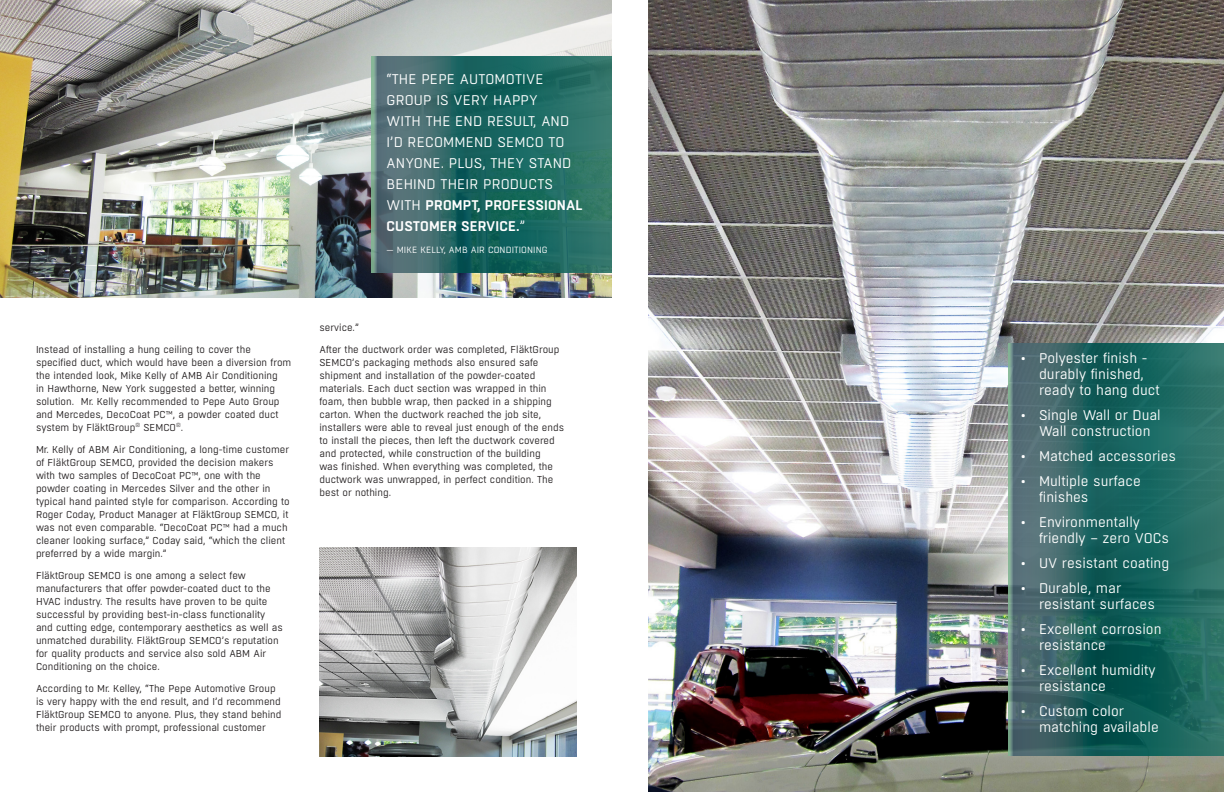
<style>
.page{position:relative;width:1224px;height:792px;background:#fff}
.page>*{position:absolute;margin:0;border:0;box-sizing:border-box;transform-origin:0 0}
.t1{font:14px/16px "Boxed";color:#fff}
.t2{font:10px/13px "Boxed";color:#231f20}
.t3{font:9px "Boxed";letter-spacing:.01em;color:#fff}
.s1{font-weight:600}
</style>
<div class="page">
<img style="left:648px;top:0;width:576px;height:792px">
<img style="left:0;top:0;width:612px;height:297px">
<svg style="left:1008px;top:343px;width:216px;height:413px;background:#2a6764"></svg>
<svg style="left:372px;top:56px;width:240px;height:217px;background:#2d6b67"></svg>
<img style="left:320px;top:548px;width:257px;height:209px">
<p class="t2" style="left:36px;top:343px;width:257px">Instead of installing a hung ceiling to cover the specified duct, which would have been a diversion from the intended look, Mike Kelly of AMB Air Conditioning<br>in Hawthorne, New York suggested a better, winning solution. Mr. Kelly recommended to Pepe Auto Group and Mercedes, DecoCoat PC™, a powder coated duct system by FläktGroup<sup>®</sup> SEMCO<sup>®</sup>.</p>
<p class="t2" style="left:36px;top:443px;width:255px">Mr. Kelly of ABM Air Conditioning, a long-time customer of FläktGroup SEMCO, provided the decision makers with two samples of DecoCoat PC™, one with the powder coating in Mercedes Silver and the other in typical hand painted style for comparison. According to Roger Coday, Product Manager at FläktGroup SEMCO, it was not even comparable. “DecoCoat PC™ had a much cleaner looking surface,” Coday said, “which the client preferred by a wide margin.”</p>
<p class="t2" style="left:36px;top:569px;width:248px">FläktGroup SEMCO is one among a select few manufacturers that offer powder-coated duct to the HVAC industry. The results have proven to be quite successful by providing best-in-class functionality and cutting edge, contemporary aesthetics as well as unmatched durability. FläktGroup SEMCO’s reputation for quality products and service also sold ABM Air Conditioning on the choice.</p>
<p class="t2" style="left:36px;top:682px;width:247px">According to Mr. Kelley, “The Pepe Automotive Group is very happy with the end result, and I’d recommend FläktGroup SEMCO to anyone. Plus, they stand behind their products with prompt, professional customer</p>
<p class="t1" style="left:386px;top:69px;width:198px;line-height:21px">“THE PEPE AUTOMOTIVE<br>GROUP IS VERY HAPPY<br>WITH THE END RESULT, AND<br>I’D RECOMMEND SEMCO TO<br>ANYONE. PLUS, THEY STAND<br>BEHIND THEIR PRODUCTS<br>WITH <span class="s1">PROMPT, PROFESSIONAL<br>CUSTOMER SERVICE.</span>”</p>
<p class="t3" style="left:386px;top:244px;width:163px">— MIKE KELLY, AMB AIR CONDITIONING</p>
<p class="t2" style="left:320px;top:321px;width:41px">service.”</p>
<p class="t2" style="left:320px;top:343px;width:246px">After the ductwork order was completed, FläktGroup SEMCO’s packaging methods also ensured safe shipment and installation of the powder-coated materials. Each duct section was wrapped in thin foam, then bubble wrap, then packed in a shipping carton. When the ductwork reached the job site, installers were able to reveal just enough of the ends to install the pieces, then left the ductwork covered and protected, while construction of the building<br>was finished. When everything was completed, the ductwork was unwrapped, in perfect condition. The best or nothing.</p>
<p class="t1" style="left:1039px;top:351px;width:122px;text-indent:-18px">• Polyester finish - durably finished, ready to hang duct</p>
<p class="t1" style="left:1021px;top:408px;width:141px;text-align:center">• Single Wall or Dual<br>Wall construction</p>
<p class="t1" style="left:1021px;top:449px;width:157px">• Matched accessories</p>
<p class="t1" style="left:1039px;top:474px;width:103px;text-indent:-18px">• Multiple surface finishes</p>
<p class="t1" style="left:1039px;top:515px;width:132px;text-indent:-18px">• Environmentally friendly – zero VOCs</p>
<p class="t1" style="left:1021px;top:556px;width:150px">• UV resistant coating</p>
<p class="t1" style="left:1039px;top:581px;width:117px;text-indent:-18px">• Durable, mar resistant surfaces</p>
<p class="t1" style="left:1039px;top:622px;width:124px;text-indent:-18px">• Excellent corrosion resistance</p>
<p class="t1" style="left:1039px;top:663px;width:118px;text-indent:-18px">• Excellent humidity resistance</p>
<p class="t1" style="left:1039px;top:704px;width:121px;text-indent:-18px">• Custom color matching available</p>
</div>
